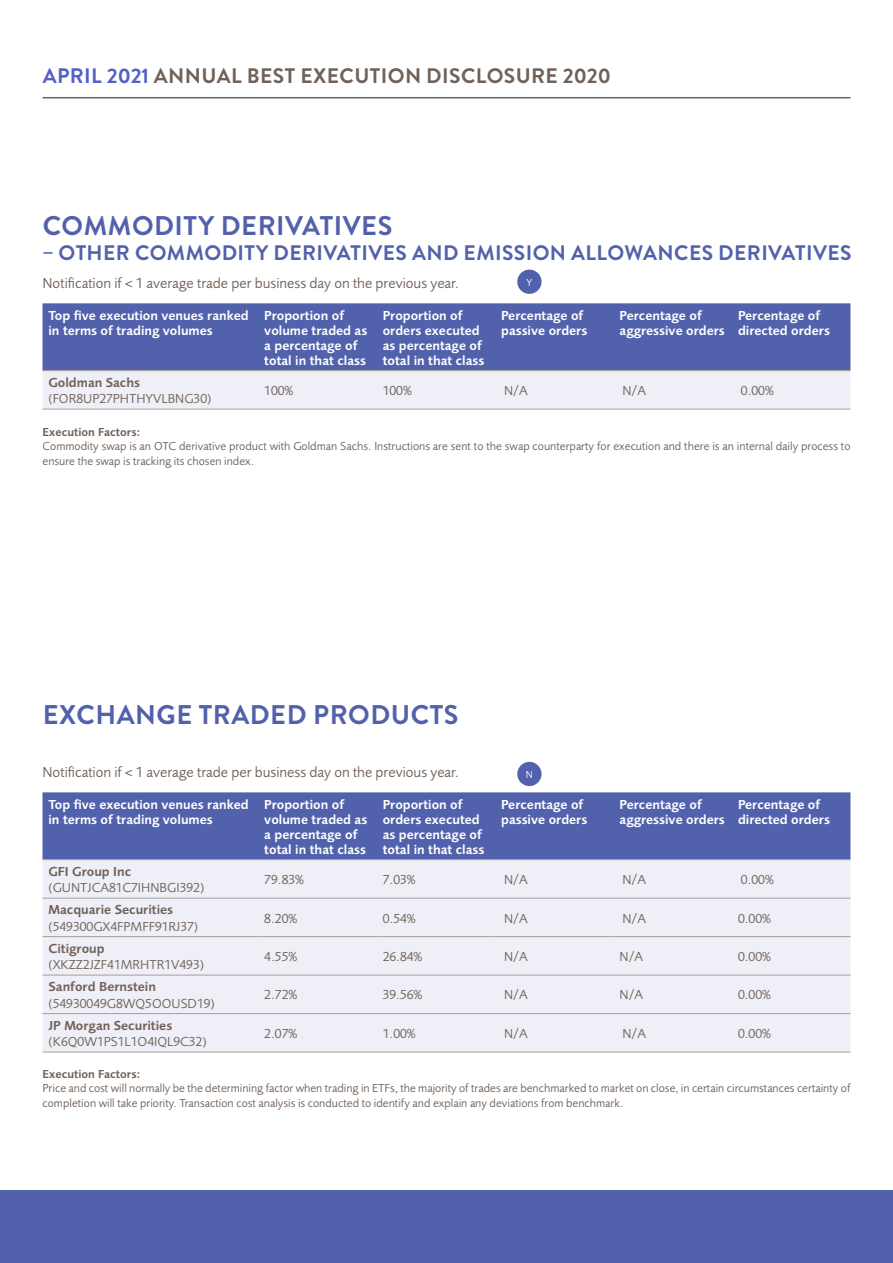
<style>
.page{position:relative;width:893px;height:1263px;background:#fff}
.page>*{position:absolute;margin:0;border:0;box-sizing:border-box;transform-origin:0 0}
.Heading_3{font:700 27px "Brandon Grotesque";letter-spacing:.02em;color:#5261ac}
.Heading_3-2{font:700 21px "Brandon Grotesque";letter-spacing:.02em;color:#5261ac}
.t1{font:700 21px "Brandon Grotesque";letter-spacing:.02em;color:#716259}
.Body{font:15px "Foundry Sans";color:#716259}
.t2{font:600 13.5px/15px "Foundry Sans";color:#fff}
.t3{font:13.5px/16.2px "Foundry Sans";color:#716259}
.t4{font:600 13.5px "Foundry Sans";color:#716259}
.Body-2{font:12px/14.4px "Foundry Sans";color:#716259}
.Body-3{font:600 12px "Foundry Sans";color:#716259}
.Body-4{font:10.5px "Foundry Sans";color:#fff}
.s1{color:#5360c6}
.s2{font-weight:600}
</style>
<div class="page">
<hr style="left:43px;top:97px;width:807px;height:1px;background:#716259">
<div style="left:0;top:1191px;width:893px;height:72px;background:#5261ac"></div>
<div style="left:43px;top:303px;width:807px;height:67px;background:#5261ac"></div>
<div style="left:43px;top:371px;width:807px;height:38px;background:#eeeff7"></div>
<hr style="left:43px;top:370px;width:215px;height:1px;background:#a89d98">
<hr style="left:258px;top:370px;width:119px;height:1px;background:#a89d98">
<hr style="left:377px;top:370px;width:118px;height:1px;background:#a89d98">
<hr style="left:495px;top:370px;width:119px;height:1px;background:#a89d98">
<hr style="left:614px;top:370px;width:118px;height:1px;background:#a89d98">
<hr style="left:732px;top:370px;width:118px;height:1px;background:#a89d98">
<hr style="left:43px;top:409px;width:215px;height:1px;background:#a89d98">
<hr style="left:258px;top:409px;width:119px;height:1px;background:#a89d98">
<hr style="left:377px;top:409px;width:118px;height:1px;background:#a89d98">
<hr style="left:495px;top:409px;width:119px;height:1px;background:#a89d98">
<hr style="left:614px;top:409px;width:118px;height:1px;background:#a89d98">
<hr style="left:732px;top:409px;width:118px;height:1px;background:#a89d98">
<div style="left:43px;top:792px;width:807px;height:67px;background:#5261ac"></div>
<div style="left:43px;top:860px;width:807px;height:192px;background:#eeeff7"></div>
<hr style="left:43px;top:859px;width:215px;height:1px;background:#a89d98">
<hr style="left:258px;top:859px;width:119px;height:1px;background:#a89d98">
<hr style="left:377px;top:859px;width:118px;height:1px;background:#a89d98">
<hr style="left:495px;top:859px;width:119px;height:1px;background:#a89d98">
<hr style="left:614px;top:859px;width:118px;height:1px;background:#a89d98">
<hr style="left:732px;top:859px;width:118px;height:1px;background:#a89d98">
<hr style="left:43px;top:898px;width:215px;height:1px;background:#a89d98">
<hr style="left:258px;top:898px;width:119px;height:1px;background:#a89d98">
<hr style="left:377px;top:898px;width:118px;height:1px;background:#a89d98">
<hr style="left:495px;top:898px;width:119px;height:1px;background:#a89d98">
<hr style="left:614px;top:898px;width:118px;height:1px;background:#a89d98">
<hr style="left:732px;top:898px;width:118px;height:1px;background:#a89d98">
<hr style="left:43px;top:936px;width:215px;height:1px;background:#a89d98">
<hr style="left:258px;top:936px;width:119px;height:1px;background:#a89d98">
<hr style="left:377px;top:936px;width:118px;height:1px;background:#a89d98">
<hr style="left:495px;top:936px;width:119px;height:1px;background:#a89d98">
<hr style="left:614px;top:936px;width:118px;height:1px;background:#a89d98">
<hr style="left:732px;top:936px;width:118px;height:1px;background:#a89d98">
<hr style="left:43px;top:975px;width:215px;height:1px;background:#a89d98">
<hr style="left:258px;top:975px;width:119px;height:1px;background:#a89d98">
<hr style="left:377px;top:975px;width:118px;height:1px;background:#a89d98">
<hr style="left:495px;top:975px;width:119px;height:1px;background:#a89d98">
<hr style="left:614px;top:975px;width:118px;height:1px;background:#a89d98">
<hr style="left:732px;top:975px;width:118px;height:1px;background:#a89d98">
<hr style="left:43px;top:1013px;width:215px;height:1px;background:#a89d98">
<hr style="left:258px;top:1013px;width:119px;height:1px;background:#a89d98">
<hr style="left:377px;top:1013px;width:118px;height:1px;background:#a89d98">
<hr style="left:495px;top:1013px;width:119px;height:1px;background:#a89d98">
<hr style="left:614px;top:1013px;width:118px;height:1px;background:#a89d98">
<hr style="left:732px;top:1013px;width:118px;height:1px;background:#a89d98">
<hr style="left:43px;top:1052px;width:215px;height:1px;background:#a89d98">
<hr style="left:258px;top:1052px;width:119px;height:1px;background:#a89d98">
<hr style="left:377px;top:1052px;width:118px;height:1px;background:#a89d98">
<hr style="left:495px;top:1052px;width:119px;height:1px;background:#a89d98">
<hr style="left:614px;top:1052px;width:118px;height:1px;background:#a89d98">
<hr style="left:732px;top:1052px;width:118px;height:1px;background:#a89d98">
<div style="left:517px;top:762px;width:24px;height:24px;background:#5261ac;border-radius:50%"></div>
<div style="left:517px;top:270px;width:24px;height:24px;background:#5261ac;border-radius:50%"></div>
<p class="t1" style="left:43px;top:61px;width:570px"><span class="s1">APRIL 2021</span> ANNUAL BEST EXECUTION DISCLOSURE 2020</p>
<p class="Heading_3" style="left:43px;top:207px;width:351px">COMMODITY DERIVATIVES</p>
<p class="Heading_3-2" style="left:43px;top:238px;width:811px">– OTHER COMMODITY DERIVATIVES AND EMISSION ALLOWANCES DERIVATIVES</p>
<p class="Body" style="left:43px;top:275px;width:418px">Notification if &lt; 1 average trade per business day on the previous year.</p>
<p class="Body-4" style="left:526px;top:277px;width:7px">Y</p>
<p class="t2" style="left:49px;top:308px;width:202px">Top five execution venues ranked in terms of trading volumes</p>
<p class="t2" style="left:264px;top:308px;width:104px">Proportion of volume traded as a percentage of total in that class</p>
<p class="t2" style="left:383px;top:308px;width:103px">Proportion of orders executed as percentage of total in that class</p>
<p class="t2" style="left:501px;top:308px;width:88px">Percentage of passive orders</p>
<p class="t2" style="left:620px;top:308px;width:107px">Percentage of aggressive orders</p>
<p class="t2" style="left:738px;top:308px;width:93px">Percentage of directed orders</p>
<p class="t4" style="left:49px;top:375px;width:93px">Goldman Sachs</p>
<p class="t3" style="left:49px;top:391px;width:164px">(FOR8UP27PHTHYVLBNG30)</p>
<p class="t3" style="left:264px;top:383px;width:31px">100%</p>
<p class="t3" style="left:383px;top:383px;width:31px">100%</p>
<p class="t3" style="left:504px;top:383px;width:25px">N/A</p>
<p class="t3" style="left:622px;top:383px;width:25px">N/A</p>
<p class="t3" style="left:741px;top:383px;width:34px">0.00%</p>
<p class="Body-3" style="left:43px;top:425px;width:100px">Execution Factors:</p>
<p class="Body-2" style="left:43px;top:439px;width:809px">Commodity swap is an OTC derivative product with Goldman Sachs. Instructions are sent to the swap counterparty for execution and there is an internal daily process to ensure the swap is tracking its chosen index.</p>
<p class="Heading_3" style="left:43px;top:696px;width:417px">EXCHANGE TRADED PRODUCTS</p>
<p class="Body" style="left:43px;top:764px;width:418px">Notification if &lt; 1 average trade per business day on the previous year.</p>
<p class="Body-4" style="left:526px;top:769px;width:9px">N</p>
<p class="t2" style="left:49px;top:797px;width:202px">Top five execution venues ranked in terms of trading volumes</p>
<p class="t2" style="left:264px;top:797px;width:104px">Proportion of volume traded as a percentage of total in that class</p>
<p class="t2" style="left:383px;top:797px;width:103px">Proportion of orders executed as percentage of total in that class</p>
<p class="t2" style="left:501px;top:797px;width:88px">Percentage of passive orders</p>
<p class="t2" style="left:620px;top:797px;width:107px">Percentage of aggressive orders</p>
<p class="t2" style="left:738px;top:797px;width:93px">Percentage of directed orders</p>
<p class="t3" style="left:49px;top:863px;width:157px"><span class="s2">GFI Group Inc </span>(GUNTJCA81C7IHNBGI392)</p>
<p class="t3" style="left:264px;top:872px;width:41px">79.83%</p>
<p class="t3" style="left:383px;top:872px;width:34px">7.03%</p>
<p class="t3" style="left:504px;top:872px;width:25px">N/A</p>
<p class="t3" style="left:622px;top:872px;width:25px">N/A</p>
<p class="t3" style="left:741px;top:872px;width:34px">0.00%</p>
<p class="t4" style="left:49px;top:902px;width:126px">Macquarie Securities</p>
<p class="t3" style="left:49px;top:918px;width:151px">(549300GX4FPMFF91RJ37)</p>
<p class="t3" style="left:264px;top:910px;width:34px">8.20%</p>
<p class="t3" style="left:383px;top:910px;width:34px">0.54%</p>
<p class="t3" style="left:504px;top:910px;width:25px">N/A</p>
<p class="t3" style="left:622px;top:910px;width:25px">N/A</p>
<p class="t3" style="left:738px;top:910px;width:34px">0.00%</p>
<p class="t3" style="left:49px;top:940px;width:157px"><span class="s2">Citigroup </span>(XKZZ2JZF41MRHTR1V493)</p>
<p class="t3" style="left:264px;top:949px;width:34px">4.55%</p>
<p class="t3" style="left:383px;top:949px;width:41px">26.84%</p>
<p class="t3" style="left:504px;top:949px;width:25px">N/A</p>
<p class="t3" style="left:620px;top:949px;width:25px">N/A</p>
<p class="t3" style="left:738px;top:949px;width:34px">0.00%</p>
<p class="t4" style="left:49px;top:979px;width:109px">Sanford Bernstein</p>
<p class="t3" style="left:49px;top:995px;width:168px">(54930049G8WQ5OOUSD19)</p>
<p class="t3" style="left:264px;top:987px;width:34px">2.72%</p>
<p class="t3" style="left:383px;top:987px;width:41px">39.56%</p>
<p class="t3" style="left:504px;top:987px;width:25px">N/A</p>
<p class="t3" style="left:620px;top:987px;width:25px">N/A</p>
<p class="t3" style="left:738px;top:987px;width:34px">0.00%</p>
<p class="t4" style="left:49px;top:1018px;width:125px">JP Morgan Securities</p>
<p class="t3" style="left:49px;top:1034px;width:160px">(K6Q0W1PS1L1O4IQL9C32)</p>
<p class="t3" style="left:264px;top:1025px;width:34px">2.07%</p>
<p class="t3" style="left:383px;top:1025px;width:34px">1.00%</p>
<p class="t3" style="left:504px;top:1025px;width:25px">N/A</p>
<p class="t3" style="left:622px;top:1025px;width:25px">N/A</p>
<p class="t3" style="left:738px;top:1025px;width:34px">0.00%</p>
<p class="Body-3" style="left:43px;top:1067px;width:100px">Execution Factors:</p>
<p class="Body-2" style="left:43px;top:1081px;width:809px">Price and cost will normally be the determining factor when trading in ETFs, the majority of trades are benchmarked to market on close, in certain circumstances certainty of completion will take priority. Transaction cost analysis is conducted to identify and explain any deviations from benchmark.</p>
</div>
